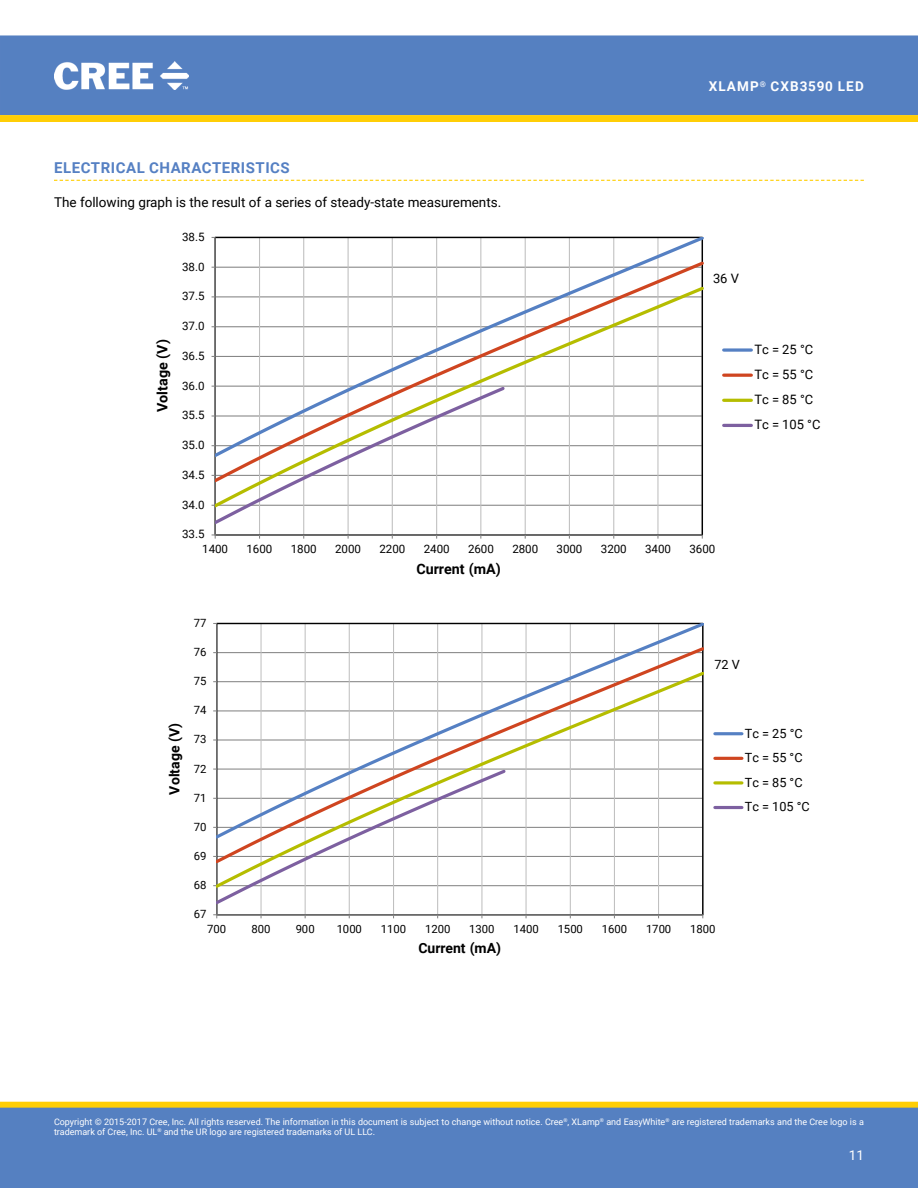
<style>
.page{position:relative;width:918px;height:1188px;background:#fff}
.page>*{position:absolute;margin:0;border:0;box-sizing:border-box;transform-origin:0 0}
.t1{font:700 15px "Roboto";letter-spacing:.035em;color:#5580c3}
.t2{font:700 14.4px "Roboto";letter-spacing:-.005em;color:#000}
.t3{font:700 14.1px "Roboto";letter-spacing:-.005em;color:#000}
.t4{font:13.5px "Roboto";color:#000}
.t5{font:700 13.5px "Roboto";letter-spacing:.085em;color:#fff}
.t6{font:13.5px "Roboto";color:#fff}
.t7{font:12.9px/25px "Roboto";color:#000}
.t8{font:12.75px/24.6px "Roboto";color:#000}
.t9{font:11.55px "Roboto";letter-spacing:-.01em;color:#000}
.t10{font:11.4px "Roboto";color:#000}
.t11{font:11.25px "Roboto";letter-spacing:-.01em;color:#000}
.t12{font:9px/10.8px "Roboto";color:#fff}
</style>
<div class="page">
<div style="left:0;top:35px;width:918px;height:80px;background:#5580c1"></div>
<img style="left:55px;top:62px;width:134px;height:28px">
<div style="left:1px;top:1102px;width:916px;height:6px;background:#ffce06"></div>
<div style="left:0;top:1102px;width:918px;height:6px;border:1px solid #ffce06"></div>
<div style="left:0;top:1108px;width:918px;height:80px;background:#5580c1"></div>
<svg style="left:0;top:115px;width:918px;height:7px;background:#fece08"></svg>
<svg style="left:54px;top:180px;width:810px;height:1px"></svg>
<hr style="left:259px;top:237px;width:1px;height:298px;background:#c0c0c0">
<hr style="left:303px;top:237px;width:1px;height:298px;background:#c0c0c0">
<hr style="left:348px;top:237px;width:1px;height:298px;background:#c0c0c0">
<hr style="left:392px;top:237px;width:1px;height:298px;background:#c0c0c0">
<hr style="left:436px;top:237px;width:1px;height:298px;background:#c0c0c0">
<hr style="left:480px;top:237px;width:1px;height:298px;background:#c0c0c0">
<hr style="left:525px;top:237px;width:1px;height:298px;background:#c0c0c0">
<hr style="left:569px;top:237px;width:1px;height:298px;background:#c0c0c0">
<hr style="left:613px;top:237px;width:1px;height:298px;background:#c0c0c0">
<hr style="left:657px;top:237px;width:1px;height:298px;background:#c0c0c0">
<hr style="left:215px;top:237px;width:1px;height:298px;background:#868686">
<hr style="left:215px;top:534px;width:487px;height:1px;background:#868686">
<svg style="left:212px;top:534px;width:4px;height:5px"></svg>
<svg style="left:215px;top:237px;width:488px;height:22px"></svg>
<svg style="left:215px;top:259px;width:488px;height:25px"></svg>
<svg style="left:215px;top:284px;width:488px;height:226px"></svg>
<svg style="left:212px;top:384px;width:295px;height:143px"></svg>
<svg style="left:724px;top:348px;width:27px;height:4px"></svg>
<hr style="left:724px;top:374px;width:27px;height:3px;background:#cf4520">
<hr style="left:724px;top:399px;width:27px;height:3px;background:#b5bd00">
<hr style="left:724px;top:424px;width:27px;height:3px;background:#7d60a0">
<hr style="left:261px;top:623px;width:1px;height:292px;background:#c0c0c0">
<hr style="left:305px;top:623px;width:1px;height:292px;background:#c0c0c0">
<hr style="left:349px;top:623px;width:1px;height:292px;background:#c0c0c0">
<hr style="left:393px;top:623px;width:1px;height:292px;background:#c0c0c0">
<hr style="left:437px;top:623px;width:1px;height:292px;background:#c0c0c0">
<hr style="left:481px;top:623px;width:1px;height:292px;background:#c0c0c0">
<hr style="left:526px;top:623px;width:1px;height:292px;background:#c0c0c0">
<hr style="left:570px;top:623px;width:1px;height:292px;background:#c0c0c0">
<hr style="left:614px;top:623px;width:1px;height:292px;background:#c0c0c0">
<hr style="left:658px;top:623px;width:1px;height:292px;background:#c0c0c0">
<hr style="left:216px;top:623px;width:1px;height:292px;background:#868686">
<hr style="left:217px;top:914px;width:486px;height:1px;background:#868686">
<svg style="left:217px;top:623px;width:487px;height:22px"></svg>
<svg style="left:217px;top:645px;width:487px;height:24px"></svg>
<svg style="left:217px;top:669px;width:487px;height:222px"></svg>
<svg style="left:213px;top:767px;width:295px;height:140px"></svg>
<hr style="left:715px;top:732px;width:27px;height:3px;background:#5580c3">
<hr style="left:715px;top:757px;width:27px;height:3px;background:#cf4520">
<svg style="left:715px;top:781px;width:27px;height:4px"></svg>
<hr style="left:715px;top:806px;width:27px;height:3px;background:#7d60a0">
<h1 class="t1" style="left:54px;top:157px;width:19px">ELEC</h1>
<h1 class="t1" style="left:91px;top:157px;width:200px">TRICAL CHARACTERISTICS</h1>
<h3 class="t4" style="left:54px;top:192px;width:449px">The following graph is the result of a series of steady-state measurements.</h3>
<p class="t9" style="left:182px;top:229px;width:24px">38.5</p>
<p class="t9" style="left:182px;top:258px;width:24px">38.0</p>
<p class="t9" style="left:182px;top:288px;width:24px">37.5</p>
<h2 class="t2" style="left:152px;top:412px;width:74px;rotate:-90deg">VOLTAGE (V)</h2>
<p class="t9" style="left:182px;top:318px;width:24px">37.0</p>
<p class="t9" style="left:182px;top:348px;width:24px">36.5</p>
<p class="t9" style="left:182px;top:377px;width:24px">36.0</p>
<p class="t9" style="left:182px;top:407px;width:24px">35.5</p>
<p class="t9" style="left:182px;top:437px;width:24px">35.0</p>
<p class="t9" style="left:182px;top:467px;width:24px">34.5</p>
<p class="t9" style="left:182px;top:496px;width:24px">34.0</p>
<p class="t9" style="left:182px;top:526px;width:24px">33.5</p>
<h3 class="t5" style="left:709px;top:77px;width:157px">XLAMP<sup>®</sup> CXB3590 LED</h3>
<h3 class="t7" style="left:713px;top:265px;width:27px">36 V</h3>
<h3 class="t7" style="left:754px;top:336px;width:68px">Tc = 25 °C<br>Tc = 55 °C<br>Tc = 85 °C<br>Tc = 105 °C</h3>
<p class="t9" style="left:202px;top:541px;width:27px">1400</p>
<p class="t9" style="left:247px;top:541px;width:27px">1600</p>
<p class="t9" style="left:291px;top:541px;width:27px">1800</p>
<p class="t9" style="left:335px;top:541px;width:27px">2000</p>
<p class="t9" style="left:379px;top:541px;width:27px">2200</p>
<p class="t9" style="left:424px;top:541px;width:27px">2400</p>
<p class="t9" style="left:468px;top:541px;width:27px">2600</p>
<p class="t9" style="left:512px;top:541px;width:27px">2800</p>
<p class="t9" style="left:557px;top:541px;width:27px">3000</p>
<p class="t9" style="left:601px;top:541px;width:27px">3200</p>
<p class="t9" style="left:645px;top:541px;width:27px">3400</p>
<p class="t9" style="left:690px;top:541px;width:27px">3600</p>
<h2 class="t2" style="left:417px;top:559px;width:86px">CURRENT (MA)</h2>
<h3 class="t3" style="left:165px;top:795px;width:73px;rotate:-90deg">VOLTAGE (V)</h3>
<p class="t11" style="left:194px;top:615px;width:14px">77</p>
<p class="t11" style="left:194px;top:644px;width:14px">76</p>
<p class="t11" style="left:194px;top:673px;width:14px">75</p>
<p class="t11" style="left:194px;top:702px;width:14px">74</p>
<p class="t11" style="left:194px;top:732px;width:14px">73</p>
<p class="t11" style="left:194px;top:761px;width:14px">72</p>
<p class="t11" style="left:194px;top:790px;width:14px">71</p>
<p class="t10" style="left:194px;top:819px;width:14px">70</p>
<p class="t11" style="left:194px;top:848px;width:14px">69</p>
<p class="t11" style="left:194px;top:877px;width:14px">68</p>
<p class="t11" style="left:194px;top:906px;width:14px">67</p>
<h3 class="t8" style="left:714px;top:652px;width:27px">72 V</h3>
<h3 class="t8" style="left:745px;top:720px;width:66px">Tc = 25 °C<br>Tc = 55 °C<br>Tc = 85 °C<br>Tc = 105 °C</h3>
<p class="t11" style="left:207px;top:921px;width:21px">700</p>
<p class="t11" style="left:252px;top:921px;width:21px">800</p>
<p class="t11" style="left:296px;top:921px;width:21px">900</p>
<p class="t11" style="left:337px;top:921px;width:27px">1000</p>
<p class="t11" style="left:381px;top:921px;width:27px">1100</p>
<p class="t11" style="left:425px;top:921px;width:27px">1200</p>
<p class="t11" style="left:469px;top:921px;width:27px">1300</p>
<p class="t11" style="left:514px;top:921px;width:27px">1400</p>
<p class="t11" style="left:558px;top:921px;width:27px">1500</p>
<p class="t11" style="left:602px;top:921px;width:27px">1600</p>
<p class="t11" style="left:646px;top:921px;width:27px">1700</p>
<p class="t11" style="left:690px;top:921px;width:27px">1800</p>
<h3 class="t3" style="left:419px;top:938px;width:84px">CURRENT (MA)</h3>
<p class="t12" style="left:54px;top:1116px;width:811px">Copyright © 2015-2017 Cree, Inc. All rights reserved. The information in this document is subject to change without notice. Cree<sup>®</sup>, XLamp<sup>®</sup> and EasyWhite<sup>®</sup> are registered trademarks and the Cree logo is a trademark of Cree, Inc. UL<sup>®</sup> and the UR logo are registered trademarks of UL LLC.</p>
<h3 class="t6" style="left:849px;top:1145px;width:17px">11</h3>
</div>
